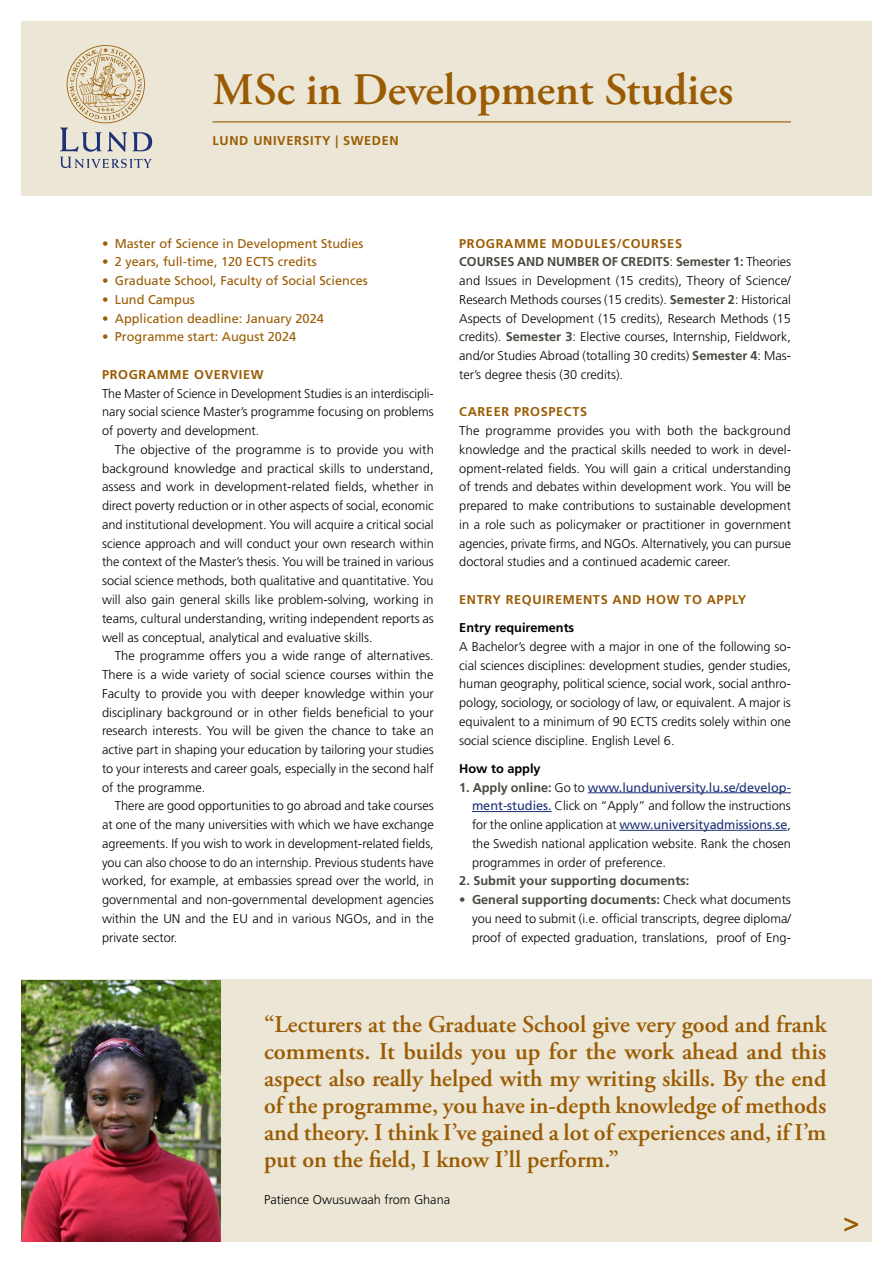
<style>
.page{position:relative;width:893px;height:1263px;background:#fff}
.page>*{position:absolute;margin:0;border:0;box-sizing:border-box;transform-origin:0 0}
.H1_Rubrik_30_p{font:600 45px "Adobe Garamond Pro";color:#9a5b02}
.Brons_Citat{font:600 24px/27px "Adobe Garamond Pro";color:#9a5b02;text-align:justify}
.Svart_Brödtext_med_i{font:300 12.75px/18.8px "Frutiger LT Std";color:#000;text-align:justify}
.Svart_Brödtext_utan{font:300 12.75px/18.8px "Frutiger LT Std";color:#000;text-align:justify}
.Brödtext_Bold_t_o_m{font:300 12.75px/18.8px "Frutiger LT Std";color:#000;text-align:justify}
.t1{font:12.75px "Frutiger LT Std";color:#9a5b02}
.H2_Brons_Underrubrik{font:700 12.75px "Frutiger LT Std";letter-spacing:.05em;color:#9a5b02}
.Brödtext_Bold_t_o_m-2{font:700 12.75px "Frutiger LT Std";color:#4a4941}
.H3_Underrubrik{font:700 12.75px "Frutiger LT Std";color:#000}
.Underrad{font:700 12.75px "Frutiger LT Std";letter-spacing:.05em;color:#9a5b02}
.Brödtext_Bold_t_o_m-3{font:700 12.75px "Frutiger LT Std";letter-spacing:.05em;color:#9a5b02}
.s1{font-weight:700;color:#4a4941}
.s2{font-weight:400;color:#1d3176}
</style>
<div class="page">
<div style="left:21px;top:21px;width:851px;height:175px;background:#ebe6d6"></div>
<div style="left:21px;top:979px;width:851px;height:263px;background:#ebe6d6"></div>
<svg style="left:844px;top:1217px;width:14px;height:14px"></svg>
<svg style="left:60px;top:45px;width:92px;height:123px"></svg>
<hr style="left:213px;top:121px;width:578px;height:1px;background:#9a5b02">
<hr style="left:588px;top:792px;width:203px;height:1px;background:#1d3176">
<hr style="left:472px;top:811px;width:80px;height:1px;background:#1d3176">
<hr style="left:619px;top:830px;width:168px;height:1px;background:#1d3176">
<img style="left:21px;top:980px;width:199px;height:262px">
<h1 class="H1_Rubrik_30_p" style="left:213px;top:64px;width:522px">MSc in Development Studies</h1>
<p class="Underrad" style="left:213px;top:133px;width:188px">LUND UNIVERSITY | SWEDEN</p>
<p class="t1" style="left:102px;top:236px;width:263px">• Master of Science in Development Studies</p>
<p class="t1" style="left:102px;top:255px;width:216px">• 2 years, full-time, 120 ECTS credits</p>
<p class="t1" style="left:102px;top:273px;width:267px">• Graduate School, Faculty of Social Sciences</p>
<p class="t1" style="left:102px;top:292px;width:94px">• Lund Campus</p>
<p class="t1" style="left:102px;top:311px;width:223px">• Application deadline: January 2024</p>
<p class="t1" style="left:102px;top:330px;width:196px">• Programme start: August 2024</p>
<h2 class="H2_Brons_Underrubrik" style="left:102px;top:367px;width:163px">PROGRAMME OVERVIEW</h2>
<p class="Svart_Brödtext_utan" style="left:102px;top:384px;width:333px">The Master of Science in Development Studies is an interdiscipli&shy;nary social science Master’s programme focusing on problems of poverty and development.</p>
<p class="Svart_Brödtext_med_i" style="left:102px;top:440px;width:333px;text-indent:13px">The objective of the programme is to provide you with background knowledge and practical skills to understand, assess and work in development-related fields, whether in direct poverty reduction or in other aspects of social, economic and institutional development. You will acquire a critical social science approach and will conduct your own research within the context of the Master’s thesis. You will be trained in various social science methods, both qualitative and quantitative. You will also gain general skills like problem-solving, working in teams, cultural understanding, writing independent reports as well as conceptual, analytical and evaluative skills.</p>
<p class="Svart_Brödtext_med_i" style="left:102px;top:647px;width:333px;text-indent:13px">The programme offers you a wide range of alternatives.<br>There is a wide variety of social science courses within the Faculty to provide you with deeper knowledge within your disciplinary background or in other fields beneficial to your research interests. You will be given the chance to take an active part in shaping your education by tailoring your studies to your interests and career goals, especially in the second half of the programme.</p>
<p class="Svart_Brödtext_med_i" style="left:102px;top:797px;width:333px;text-indent:13px">There are good opportunities to go abroad and take courses at one of the many universities with which we have exchange agreements. If you wish to work in development-related fields, you can also choose to do an internship. Previous students have worked, for example, at embassies spread over the world, in governmental and non-governmental development agencies within the UN and the EU and in various NGOs, and in the private sector.</p>
<h2 class="H2_Brons_Underrubrik" style="left:459px;top:236px;width:224px">PROGRAMME MODULES/COURSES</h2>
<p class="Svart_Brödtext_utan" style="left:459px;top:253px;width:333px"><span class="s1">COURSES AND NUMBER OF CREDITS</span>: <span class="s1">Semester 1:</span> Theories and Issues in Development (15 credits), Theory of Science/ Research Methods courses (15 credits). <span class="s1">Semester 2</span>: Historical Aspects of Development (15 credits), Research Methods (15 credits). <span class="s1">Semester 3</span>: Elective courses, Internship, Fieldwork, and/or Studies Abroad (totalling 30 credits) <span class="s1">Semester 4</span>: Mas&shy;ter’s degree thesis (30 credits).</p>
<p class="Brödtext_Bold_t_o_m-3" style="left:459px;top:405px;width:129px">CAREER PROSPECTS</p>
<p class="Svart_Brödtext_utan" style="left:459px;top:422px;width:333px">The programme provides you with both the background knowledge and the practical skills needed to work in devel&shy;opment-related fields. You will gain a critical understanding of trends and debates within development work. You will be prepared to make contributions to sustainable development in a role such as policymaker or practitioner in government agencies, private firms, and NGOs. Alternatively, you can pursue doctoral studies and a continued academic career.</p>
<h2 class="H2_Brons_Underrubrik" style="left:459px;top:592px;width:288px">ENTRY REQUIREMENTS AND HOW TO APPLY</h2>
<h3 class="H3_Underrubrik" style="left:459px;top:620px;width:117px">Entry requirements</h3>
<p class="Svart_Brödtext_utan" style="left:459px;top:637px;width:333px">A Bachelor’s degree with a major in one of the following so&shy;cial sciences disciplines: development studies, gender studies, human geography, political science, social work, social anthro&shy;pology, sociology, or sociology of law, or equivalent. A major is equivalent to a minimum of 90 ECTS credits solely within one social science discipline. English Level 6.</p>
<h3 class="H3_Underrubrik" style="left:459px;top:761px;width:83px">How to apply</h3>
<p class="Brödtext_Bold_t_o_m" style="left:472px;top:778px;width:320px;text-indent:-13px"><span class="s1">1. Apply online:</span> Go to <span class="s2">www.lunduniversity.lu.se/develop&shy;ment-studies.</span> Click on “Apply” and follow the instructions for the online application at <span class="s2">www.universityadmissions.se</span>, the Swedish national application website. Rank the chosen programmes in order of preference.</p>
<p class="Brödtext_Bold_t_o_m-2" style="left:459px;top:873px;width:232px">2. Submit your supporting documents:</p>
<p class="Svart_Brödtext_med_i" style="left:472px;top:890px;width:320px;text-indent:-13px"><span class="s1">• General supporting documents:</span> Check what documents you need to submit (i.e. official transcripts, degree diploma/ proof of expected graduation, translations, proof of Eng-</p>
<p class="Brons_Citat" style="left:264px;top:1011px;width:564px">“Lecturers at the Graduate School give very good and frank comments. It builds you up for the work ahead and this aspect also really helped with my writing skills. By the end of the programme, you have in-depth knowledge of methods and theory. I think I’ve gained a lot of experiences and, if I’m put on the field, I know I’ll perform.”</p>
<p class="Svart_Brödtext_utan" style="left:264px;top:1190px;width:188px">Patience Owusuwaah from Ghana</p>
</div>
